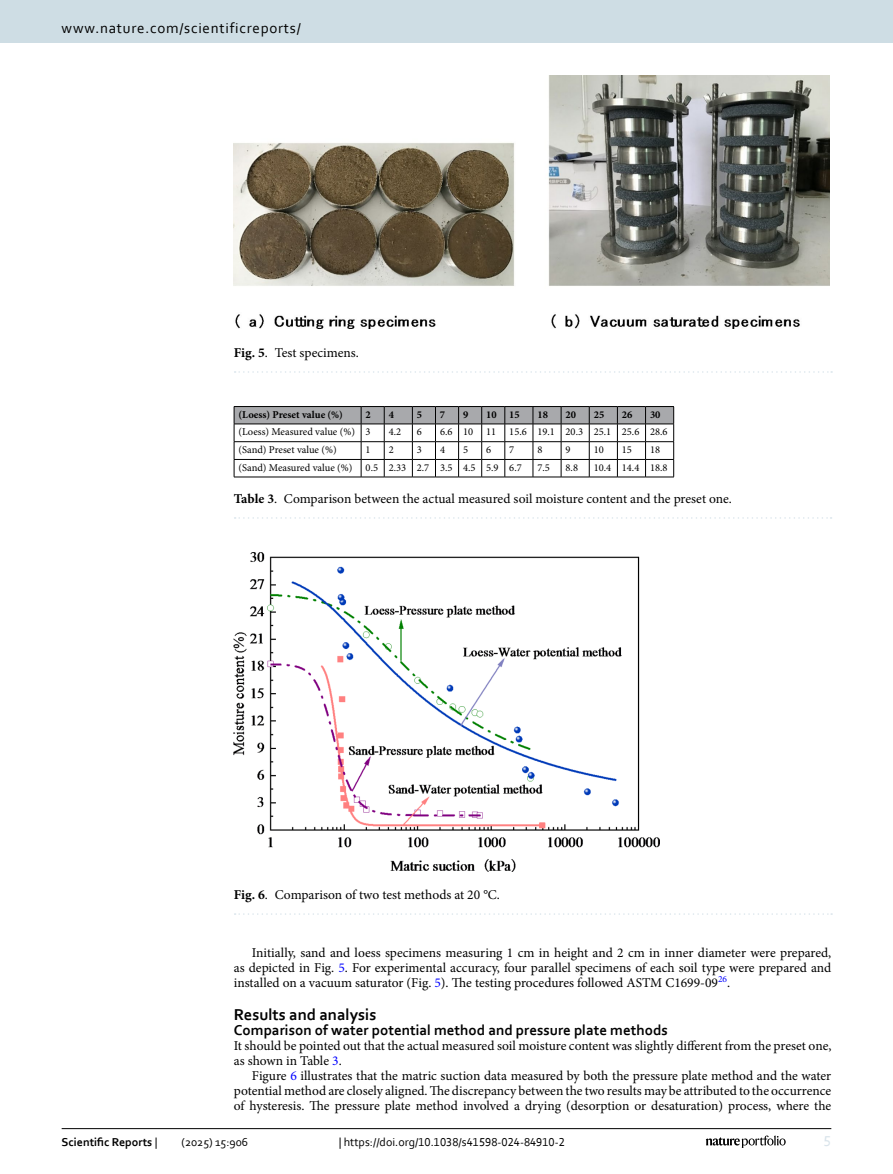
<style>
.page{position:relative;width:893px;height:1174px;background:#fff}
.page>*{position:absolute;margin:0;border:0;box-sizing:border-box;transform-origin:0 0}
.Head_1{font:700 16.5px "Corbel";color:#000}
.Head_2_After_1{font:700 15px "Corbel";color:#000}
.t1{font:15px "Corbel";letter-spacing:.05em;color:#000}
.t2{font:15px "Corbel";color:#d9e4eb}
.Body_Text_Indent{font:13.5px/15px "Minion Pro";color:#000;text-align:justify}
.Body_Text{font:13.5px/15px "Minion Pro";letter-spacing:-.005em;color:#000}
.Table_Caption{font:13.5px "Minion Pro";letter-spacing:-.005em;color:#000}
.Figure_Caption{font:13.5px "Minion Pro";letter-spacing:-.005em;color:#000}
.t3{font:12px "Corbel";color:#000}
.t4{font:700 12px "Corbel";color:#000}
.Table_Body{font:10.5px "Minion Pro";color:#000}
.Table_Head{font:700 10.5px "Minion Pro";color:#000}
.s1{font-weight:700}
.s2{color:#00f}
.s3{font-weight:400}
</style>
<div class="page">
<img style="left:234px;top:552px;width:425px;height:319px">
<svg style="left:235px;top:913px;width:597px;height:1px"></svg>
<svg style="left:234px;top:406px;width:440px;height:72px"></svg>
<hr style="left:234px;top:477px;width:127px;height:1px;background:#000">
<svg style="left:235px;top:517px;width:597px;height:2px"></svg>
<img style="left:234px;top:76px;width:595px;height:253px">
<svg style="left:235px;top:371px;width:597px;height:2px"></svg>
<hr style="left:62px;top:1128px;width:769px;height:1px;background:#000">
<svg style="left:706px;top:1135px;width:80px;height:12px"></svg>
<div style="left:0;top:0;width:893px;height:43px;background:#cedde4"></div>
<p class="t1" style="left:62px;top:18px;width:241px">www.nature.com/scientificreports/</p>
<p class="Figure_Caption" style="left:234px;top:343px;width:127px"><span class="s1">Fig. 5</span>. Test specimens.</p>
<p class="Table_Head" style="left:239px;top:407px;width:106px">(Loess) Preset value (%)</p>
<p class="Table_Head" style="left:366px;top:407px;width:7px">2</p>
<p class="Table_Head" style="left:389px;top:407px;width:7px">4</p>
<p class="Table_Head" style="left:417px;top:407px;width:7px">5</p>
<p class="Table_Head" style="left:440px;top:407px;width:7px">7</p>
<p class="Table_Head" style="left:463px;top:407px;width:7px">9</p>
<p class="Table_Head" style="left:486px;top:407px;width:12px">10</p>
<p class="Table_Head" style="left:509px;top:407px;width:12px">15</p>
<p class="Table_Head" style="left:537px;top:407px;width:12px">18</p>
<p class="Table_Head" style="left:566px;top:407px;width:12px">20</p>
<p class="Table_Head" style="left:594px;top:407px;width:12px">25</p>
<p class="Table_Head" style="left:622px;top:407px;width:12px">26</p>
<p class="Table_Head" style="left:650px;top:407px;width:12px">30</p>
<p class="Table_Body" style="left:239px;top:425px;width:118px">(Loess) Measured value (%)</p>
<p class="Table_Body" style="left:366px;top:425px;width:7px">3</p>
<p class="Table_Body" style="left:389px;top:425px;width:14px">4.2</p>
<p class="Table_Body" style="left:417px;top:425px;width:7px">6</p>
<p class="Table_Body" style="left:440px;top:425px;width:14px">6.6</p>
<p class="Table_Body" style="left:463px;top:425px;width:12px">10</p>
<p class="Table_Body" style="left:486px;top:425px;width:12px">11</p>
<p class="Table_Body" style="left:509px;top:425px;width:19px">15.6</p>
<p class="Table_Body" style="left:537px;top:425px;width:19px">19.1</p>
<p class="Table_Body" style="left:566px;top:425px;width:19px">20.3</p>
<p class="Table_Body" style="left:594px;top:425px;width:19px">25.1</p>
<p class="Table_Body" style="left:622px;top:425px;width:19px">25.6</p>
<p class="Table_Body" style="left:650px;top:425px;width:19px">28.6</p>
<p class="Table_Body" style="left:239px;top:443px;width:100px">(Sand) Preset value (%)</p>
<p class="Table_Body" style="left:366px;top:443px;width:7px">1</p>
<p class="Table_Body" style="left:389px;top:443px;width:7px">2</p>
<p class="Table_Body" style="left:417px;top:443px;width:7px">3</p>
<p class="Table_Body" style="left:440px;top:443px;width:7px">4</p>
<p class="Table_Body" style="left:463px;top:443px;width:7px">5</p>
<p class="Table_Body" style="left:486px;top:443px;width:7px">6</p>
<p class="Table_Body" style="left:509px;top:443px;width:7px">7</p>
<p class="Table_Body" style="left:537px;top:443px;width:7px">8</p>
<p class="Table_Body" style="left:566px;top:443px;width:7px">9</p>
<p class="Table_Body" style="left:594px;top:443px;width:12px">10</p>
<p class="Table_Body" style="left:622px;top:443px;width:12px">15</p>
<p class="Table_Body" style="left:650px;top:443px;width:12px">18</p>
<p class="Table_Body" style="left:239px;top:460px;width:115px">(Sand) Measured value (%)</p>
<p class="Table_Body" style="left:366px;top:460px;width:14px">0.5</p>
<p class="Table_Body" style="left:389px;top:460px;width:19px">2.33</p>
<p class="Table_Body" style="left:417px;top:460px;width:14px">2.7</p>
<p class="Table_Body" style="left:440px;top:460px;width:14px">3.5</p>
<p class="Table_Body" style="left:463px;top:460px;width:14px">4.5</p>
<p class="Table_Body" style="left:486px;top:460px;width:14px">5.9</p>
<p class="Table_Body" style="left:509px;top:460px;width:14px">6.7</p>
<p class="Table_Body" style="left:537px;top:460px;width:14px">7.5</p>
<p class="Table_Body" style="left:566px;top:460px;width:14px">8.8</p>
<p class="Table_Body" style="left:594px;top:460px;width:19px">10.4</p>
<p class="Table_Body" style="left:622px;top:460px;width:19px">14.4</p>
<p class="Table_Body" style="left:650px;top:460px;width:19px">18.8</p>
<p class="Table_Caption" style="left:234px;top:489px;width:500px"><span class="s1">Table 3</span>. Comparison between the actual measured soil moisture content and the preset one.</p>
<p class="Figure_Caption" style="left:234px;top:885px;width:268px"><span class="s1">Fig. 6</span>. Comparison of two test methods at 20 °C.</p>
<p class="Body_Text_Indent" style="left:234px;top:945px;width:599px;text-indent:18px">Initially, sand and loess specimens measuring 1 cm in height and 2 cm in inner diameter were prepared, as depicted in Fig. <span class="s2">5</span>. For experimental accuracy, four parallel specimens of each soil type were prepared and installed on a vacuum saturator (Fig. <span class="s2">5</span>). The testing procedures followed ASTM C1699-09<sup>26</sup>.</p>
<p class="Head_1" style="left:234px;top:1004px;width:144px">Results and analysis</p>
<p class="Head_2_After_1" style="left:234px;top:1020px;width:435px">Comparison of water potential method and pressure plate methods</p>
<p class="Body_Text" style="left:234px;top:1038px;width:599px">It should be pointed out that the actual measured soil moisture content was slightly different from the preset one, as shown in Table <span class="s2">3</span>.</p>
<p class="Body_Text_Indent" style="left:234px;top:1068px;width:599px;text-indent:18px">Figure <span class="s2">6</span> illustrates that the matric suction data measured by both the pressure plate method and the water potential method are closely aligned. The discrepancy between the two results may be attributed to the occurrence of hysteresis. The pressure plate method involved a drying (desorption or desaturation) process, where the</p>
<p class="t4" style="left:62px;top:1134px;width:97px">Scientific Reports <span class="s3">|</span></p>
<p class="t3" style="left:181px;top:1134px;width:68px">(2025) 15:906</p>
<p class="t3" style="left:339px;top:1134px;width:228px">| https://doi.org/10.1038/s41598-024-84910-2</p>
<p class="t2" style="left:824px;top:1132px;width:9px">5</p>
</div>
